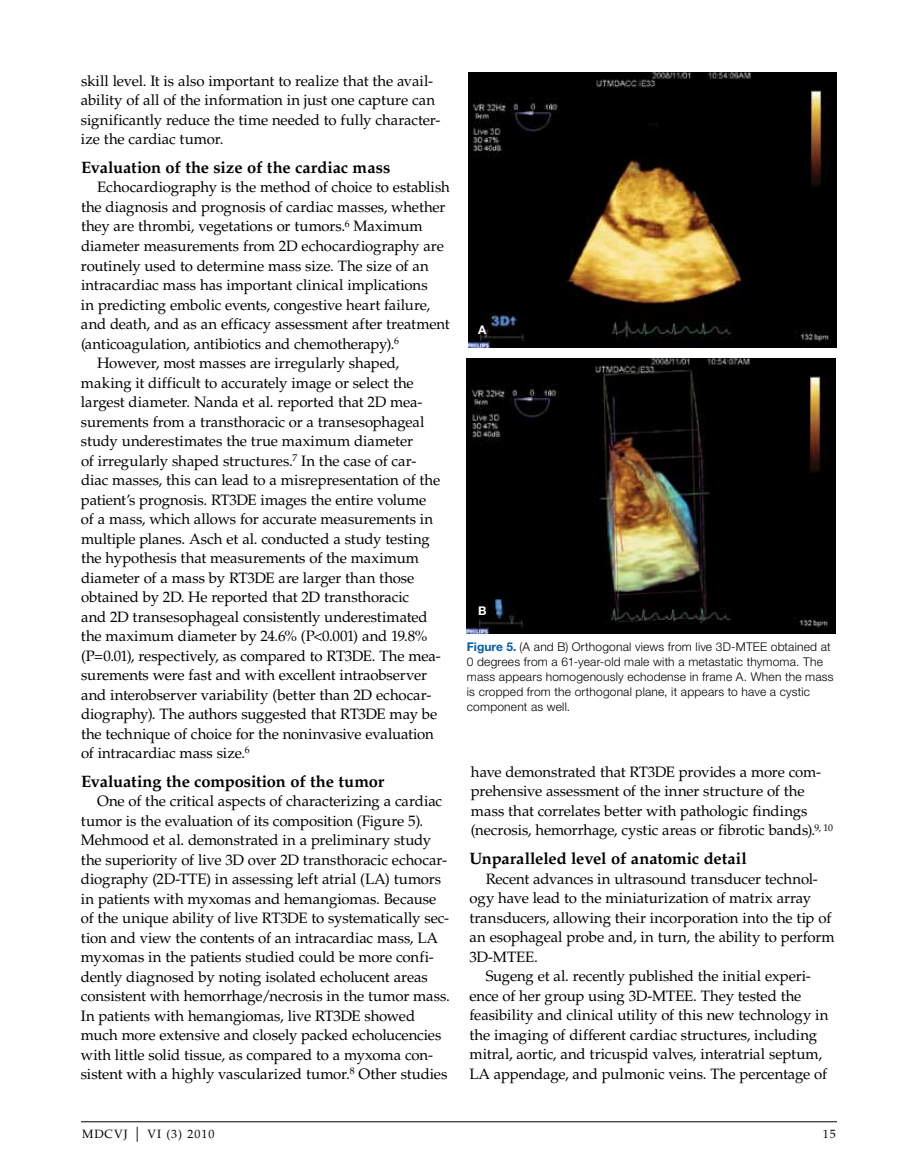
<style>
.page{position:relative;width:918px;height:1175px;background:#fff}
.page>*{position:absolute;margin:0;border:0;box-sizing:border-box;transform-origin:0 0}
.t1{font:700 16.5px "Palatino LT Std";letter-spacing:-.01em;color:#000}
.t2{font:15px/19.5px "Palatino LT Std";letter-spacing:-.01em;color:#000}
.t3{font:300 12px/15px "Helvetica Neue";letter-spacing:.015em;color:#000}
.t4{font:12px "Palatino LT Std";letter-spacing:.08em;color:#000}
.t5{font:700 12px "Helvetica Neue";color:#fff}
.s1{font-weight:700;color:#005ba8}
.s2{font-size:15px}
</style>
<div class="page">
<hr style="left:81px;top:1121px;width:756px;height:1px;background:#000">
<img style="left:468px;top:73px;width:369px;height:275px">
<img style="left:467px;top:359px;width:369px;height:274px">
<p class="t2" style="left:81px;top:71px;width:361px">skill level. It is also important to realize that the avail&shy;ability of all of the information in just one capture can significantly reduce the time needed to fully character&shy;ize the cardiac tumor.</p>
<p class="t1" style="left:81px;top:158px;width:311px">Evaluation of the size of the cardiac mass</p>
<p class="t2" style="left:97px;top:178px;width:354px">Echocardiography is the method of choice to establish</p>
<p class="t2" style="left:81px;top:197px;width:366px">the diagnosis and prognosis of cardiac masses, whether</p>
<p class="t2" style="left:81px;top:217px;width:343px">they are thrombi, vegetations or tumors.<sup>6</sup> Maximum</p>
<p class="t2" style="left:81px;top:236px;width:364px">diameter measurements from 2D echocardiography are</p>
<p class="t2" style="left:81px;top:256px;width:349px">routinely used to determine mass size. The size of an</p>
<p class="t2" style="left:81px;top:275px;width:348px">intracardiac mass has important clinical implications</p>
<p class="t2" style="left:81px;top:295px;width:351px">in predicting embolic events, congestive heart failure,</p>
<p class="t2" style="left:81px;top:314px;width:370px">and death, and as an efficacy assessment after treatment</p>
<p class="t2" style="left:81px;top:334px;width:320px">(anticoagulation, antibiotics and chemotherapy).<sup>6</sup></p>
<p class="t2" style="left:97px;top:353px;width:304px">However, most masses are irregularly shaped,</p>
<p class="t2" style="left:81px;top:373px;width:334px">making it difficult to accurately image or select the</p>
<p class="t2" style="left:81px;top:392px;width:343px">largest diameter. Nanda et al. reported that 2D mea-</p>
<p class="t2" style="left:81px;top:412px;width:345px">surements from a transthoracic or a transesophageal</p>
<p class="t2" style="left:81px;top:431px;width:333px">study underestimates the true maximum diameter</p>
<p class="t2" style="left:81px;top:451px;width:337px">of irregularly shaped structures.<sup>7</sup> In the case of car-</p>
<p class="t2" style="left:81px;top:470px;width:361px">diac masses, this can lead to a misrepresentation of the</p>
<p class="t2" style="left:81px;top:490px;width:347px">patient’s prognosis. RT3DE images the entire volume</p>
<p class="t2" style="left:81px;top:509px;width:354px">of a mass, which allows for accurate measurements in</p>
<p class="t2" style="left:81px;top:529px;width:350px">multiple planes. Asch et al. conducted a study testing</p>
<p class="t2" style="left:81px;top:548px;width:340px">the hypothesis that measurements of the maximum</p>
<p class="t2" style="left:81px;top:568px;width:335px">diameter of a mass by RT3DE are larger than those</p>
<p class="t2" style="left:81px;top:587px;width:330px">obtained by 2D. He reported that 2D transthoracic</p>
<p class="t2" style="left:81px;top:607px;width:348px">and 2D transesophageal consistently underestimated</p>
<p class="t2" style="left:81px;top:626px;width:348px">the maximum diameter by 24.6% (P&lt;0.001) and 19.8%</p>
<p class="t2" style="left:81px;top:646px;width:361px">(P=0.01), respectively, as compared to RT3DE. The mea-</p>
<p class="t2" style="left:81px;top:665px;width:347px">surements were fast and with excellent intraobserver</p>
<p class="t2" style="left:81px;top:685px;width:352px">and interobserver variability (better than 2D echocar-</p>
<p class="t2" style="left:81px;top:704px;width:358px">diography). The authors suggested that RT3DE may be</p>
<p class="t2" style="left:81px;top:724px;width:354px">the technique of choice for the noninvasive evaluation</p>
<p class="t2" style="left:81px;top:743px;width:170px">of intracardiac mass size.<sup>6</sup></p>
<p class="t1" style="left:81px;top:771px;width:305px">Evaluating the composition of the tumor</p>
<p class="t2" style="left:81px;top:791px;width:371px;text-indent:16px">One of the critical aspects of characterizing a cardiac tumor is the evaluation of its composition (Figure 5).<br>Mehmood et al. demonstrated in a preliminary study the superiority of live 3D over 2D transthoracic echocar&shy;diography (2D-TTE) in assessing left atrial (LA) tumors in patients with myxomas and hemangiomas. Because of the unique ability of live RT3DE to systematically sec&shy;tion and view the contents of an intracardiac mass, LA myxomas in the patients studied could be more confi&shy;dently diagnosed by noting isolated echolucent areas consistent with hemorrhage/necrosis in the tumor mass.<br>In patients with hemangiomas, live RT3DE showed much more extensive and closely packed echolucencies with little solid tissue, as compared to a myxoma con&shy;sistent with a highly vascularized tumor.<sup>8</sup> Other studies</p>
<p class="t5" style="left:478px;top:322px;width:10px">A</p>
<p class="t5" style="left:478px;top:603px;width:10px">B</p>
<p class="t3" style="left:467px;top:638px;width:368px"><span class="s1">Figure 5.</span> (A and B) Orthogonal views from live 3D-MTEE obtained at 0 degrees from a 61-year-old male with a metastatic thymoma. The mass appears homogenously echodense in frame A. When the mass is cropped from the orthogonal plane, it appears to have a cystic component as well.</p>
<p class="t2" style="left:471px;top:762px;width:363px">have demonstrated that RT3DE provides a more com&shy;prehensive assessment of the inner structure of the mass that correlates better with pathologic findings (necrosis, hemorrhage, cystic areas or fibrotic bands).<sup>9,</sup> <sup>10</sup></p>
<p class="t1" style="left:470px;top:848px;width:279px">Unparalleled level of anatomic detail</p>
<p class="t2" style="left:486px;top:869px;width:334px">Recent advances in ultrasound transducer technol-</p>
<p class="t2" style="left:469px;top:888px;width:343px">ogy have lead to the miniaturization of matrix array</p>
<p class="t2" style="left:469px;top:908px;width:363px">transducers, allowing their incorporation into the tip of</p>
<p class="t2" style="left:469px;top:927px;width:367px">an esophageal probe and, in turn, the ability to perform</p>
<p class="t2" style="left:469px;top:947px;width:70px">3D-MTEE .</p>
<p class="t2" style="left:486px;top:966px;width:327px">Sugeng et al. recently published the initial experi-</p>
<p class="t2" style="left:469px;top:986px;width:333px">ence of her group using 3D-MTEE . They tested the</p>
<p class="t2" style="left:469px;top:1005px;width:361px">feasibility and clinical utility of this new technology in</p>
<p class="t2" style="left:469px;top:1025px;width:349px">the imaging of different cardiac structures, including</p>
<p class="t2" style="left:469px;top:1044px;width:354px">mitral, aortic, and tricuspid valves, interatrial septum,</p>
<p class="t2" style="left:469px;top:1064px;width:359px">LA appendage, and pulmonic veins. The percentage of</p>
<p class="t4" style="left:82px;top:1126px;width:134px">MDCVJ <span class="s2">|</span> VI (3) 2010</p>
<p class="t4" style="left:823px;top:1126px;width:14px">15</p>
</div>
